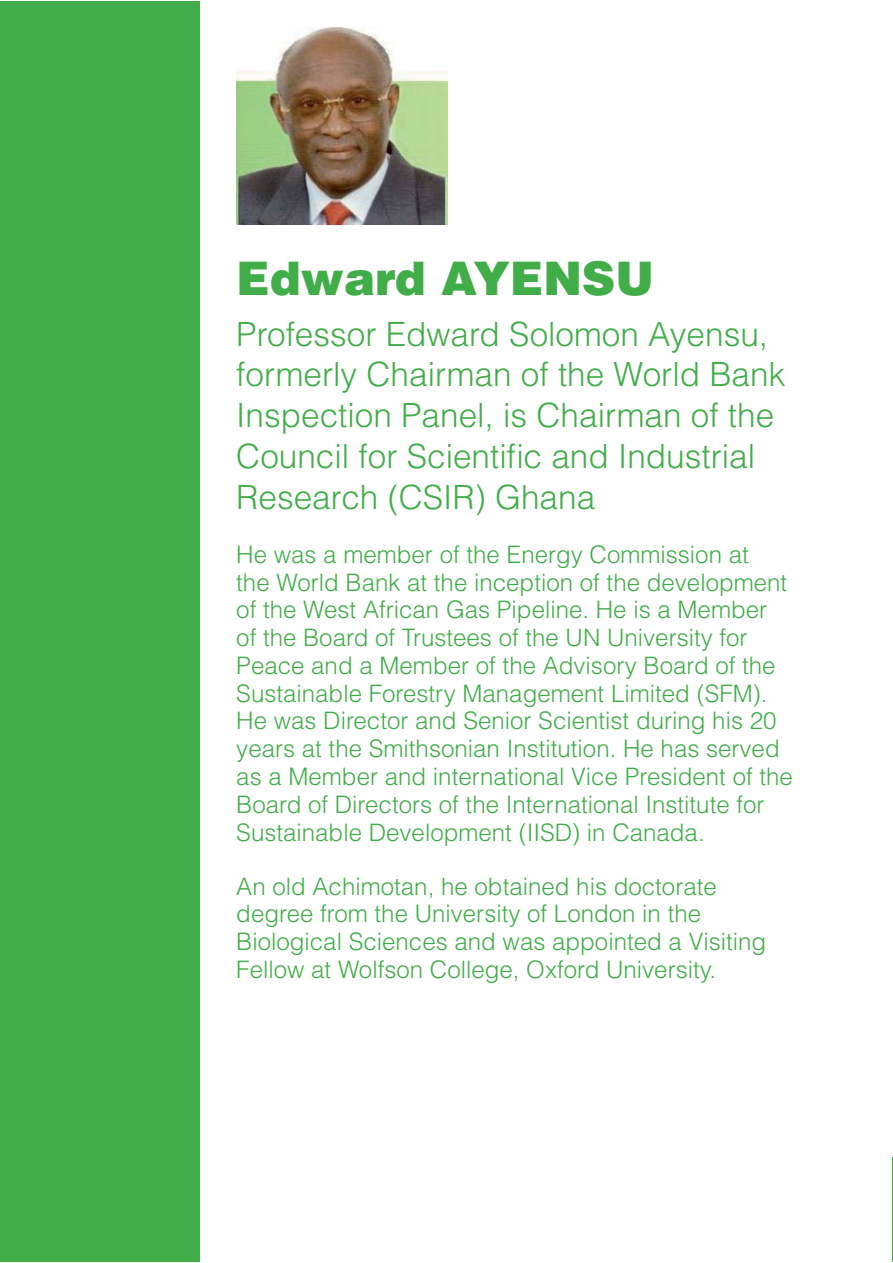
<style>
.page{position:relative;width:893px;height:1263px;background:#fff}
.page>*{position:absolute;margin:0;border:0;box-sizing:border-box;transform-origin:0 0}
.t1{font:900 46.35px "Helvetica LT Std";color:#41ad49}
.t2{font:300 33.3px/40.8px "Helvetica LT Std";color:#41ad49}
.t3{font:300 24.15px/27.8px "Helvetica LT Std";color:#41ad49}
</style>
<div class="page">
<div style="left:0;top:1px;width:200px;height:1260px;background:#41ad49"></div>
<img style="left:236px;top:28px;width:211px;height:197px">
<h1 class="t1" style="left:236px;top:261px;width:419px">Edward AYENSU</h1>
<h2 class="t2" style="left:236px;top:316px;width:550px">Professor Edward Solomon Ayensu, formerly Chairman of the World Bank Inspection Panel, is Chairman of the Council for Scientific and Industrial Research (CSIR) Ghana</h2>
<p class="t3" style="left:236px;top:542px;width:558px">He was a member of the Energy Commission at<br>the World Bank at the inception of the development of the West African Gas Pipeline. He is a Member of the Board of Trustees of the UN University for Peace and a Member of the Advisory Board of the Sustainable Forestry Management Limited (SFM).<br>He was Director and Senior Scientist during his 20 years at the Smithsonian Institution. He has served as a Member and international Vice President of the Board of Directors of the International Institute for Sustainable Development (IISD) in Canada.</p>
<p class="t3" style="left:236px;top:874px;width:531px">An old Achimotan, he obtained his doctorate degree from the University of London in the Biological Sciences and was appointed a Visiting Fellow at Wolfson College, Oxford University.</p>
</div>
